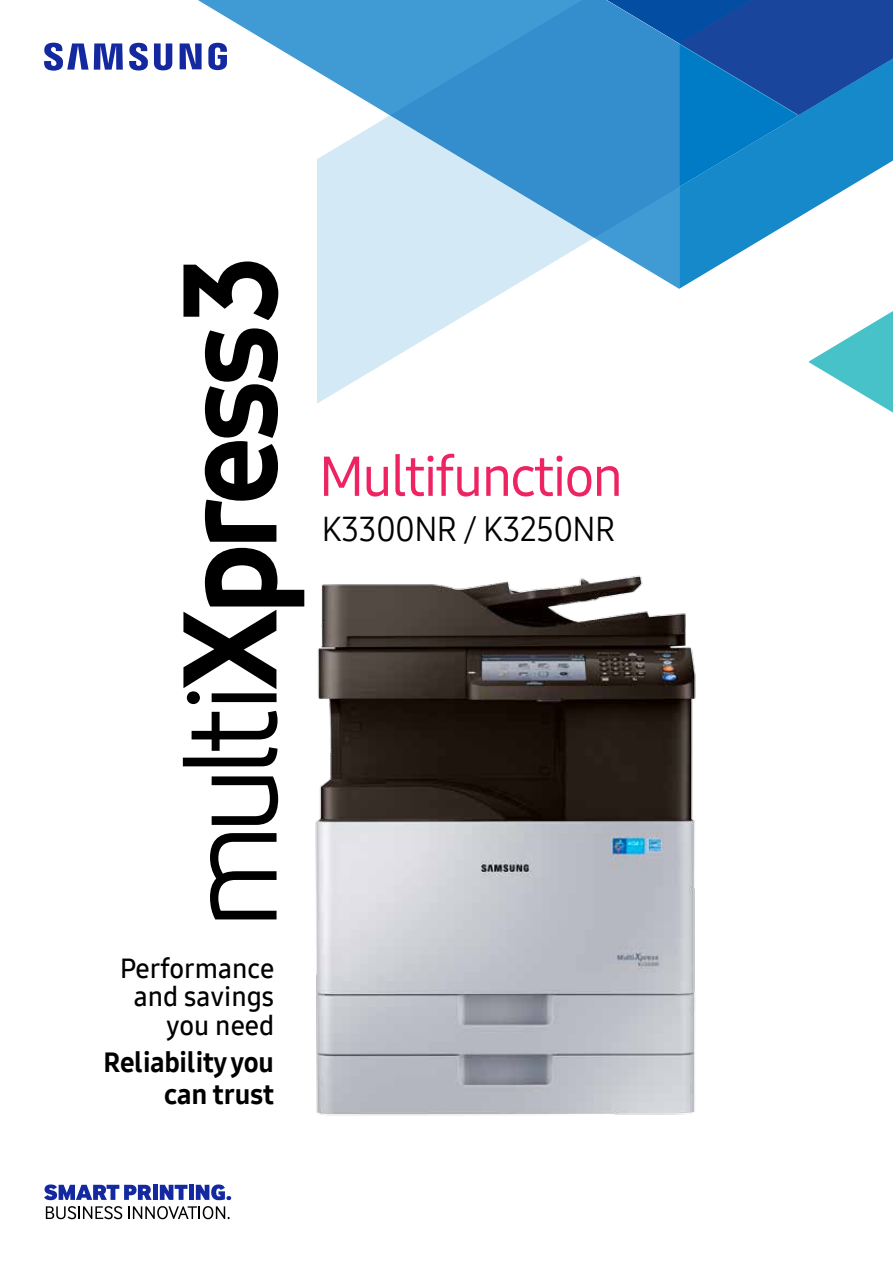
<style>
.page{position:relative;width:893px;height:1263px;background:#fff}
.page>*{position:absolute;margin:0;border:0;box-sizing:border-box;transform-origin:0 0}
.t1{font:55.5px "Samsung One 500";letter-spacing:-.04em;color:#ee2462}
.t2{font:34.5px "Samsung One 400";letter-spacing:-.02em;color:#000;scale:.95 1}
.t3{font:27.75px/31.5px "Samsung One 800";letter-spacing:-.01em;color:#000;text-align:right}
.t4{font:27px/28.5px "Samsung One 600";color:#000;text-align:right}
</style>
<div class="page">
<svg style="left:198px;top:0;width:119px;height:72px;fill:#409ad4"></svg>
<svg style="left:809px;top:311px;width:84px;height:102px"></svg>
<svg style="left:798px;top:187px;width:51px;height:31px"></svg>
<svg style="left:798px;top:0;width:95px;height:187px;background:#1f6db6"></svg>
<svg style="left:317px;top:0;width:481px;height:404px"></svg>
<svg style="left:44px;top:1184px;width:108px;height:16px"></svg>
<div style="left:153px;top:1185px;width:5px;height:15px;background:#1428a0"></div>
<svg style="left:160px;top:1185px;width:27px;height:15px"></svg>
<div style="left:189px;top:1185px;width:5px;height:15px;background:#1428a0"></div>
<svg style="left:196px;top:1184px;width:35px;height:16px"></svg>
<svg style="left:46px;top:1206px;width:76px;height:13px"></svg>
<svg style="left:128px;top:1206px;width:102px;height:13px"></svg>
<img style="left:304px;top:575px;width:392px;height:541px">
<svg style="left:210px;top:833px;width:67px;height:86px"></svg>
<svg style="left:212px;top:776px;width:66px;height:49px"></svg>
<svg style="left:183px;top:711px;width:95px;height:55px"></svg>
<svg style="left:183px;top:548px;width:121px;height:156px"></svg>
<svg style="left:205px;top:328px;width:73px;height:214px"></svg>
<svg style="left:183px;top:261px;width:95px;height:59px"></svg>
<svg style="left:180px;top:43px;width:22px;height:26px"></svg>
<svg style="left:44px;top:43px;width:79px;height:28px"></svg>
<svg style="left:129px;top:43px;width:19px;height:27px"></svg>
<svg style="left:154px;top:43px;width:18px;height:27px"></svg>
<svg style="left:208px;top:43px;width:19px;height:27px"></svg>
<h1 class="t1" style="left:319px;top:439px;width:306px">Multifunction</h1>
<p class="t2" style="left:322px;top:505px;width:310px">K3300NR / K3250NR</p>
<p class="t4" style="left:120px;top:954px;width:156px">Performance and savings you need</p>
<p class="t3" style="left:104px;top:1046px;width:172px">Reliability you can trust</p>
</div>
